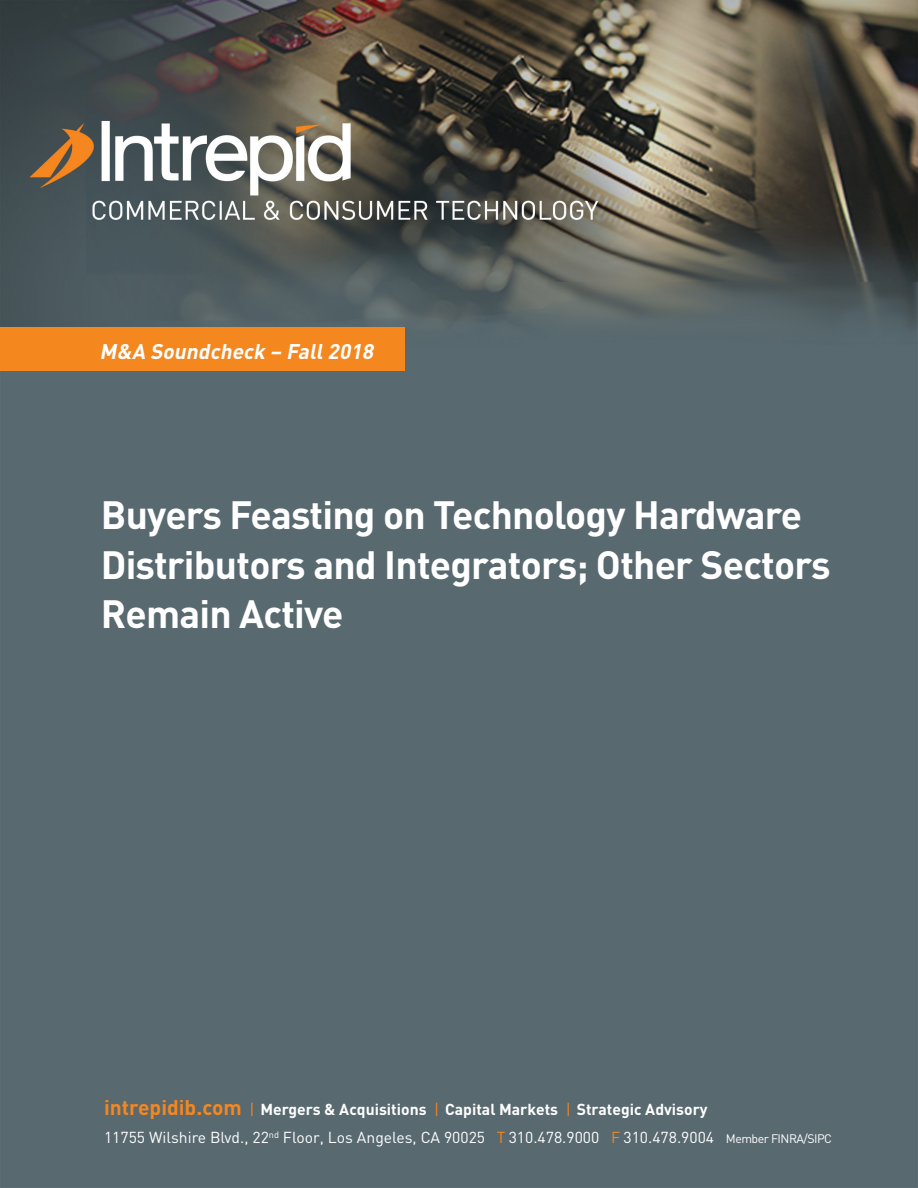
<style>
.page{position:relative;width:918px;height:1188px;background:#fff}
.page>*{position:absolute;margin:0;border:0;box-sizing:border-box;transform-origin:0 0}
.t1{font:700 39px/49.5px "DIN";letter-spacing:-.02em;color:#fff}
.t2{font:italic 700 21px "DIN";color:#fff}
.t3{font:15.75px "DIN";color:#fff}
.t4{font:700 15.75px "DIN";color:#fff}
.s1{font-size:21px;color:#f5871f}
.s2{font-weight:400;color:#f5871f}
.s3{color:#f5871f}
.s4{font-size:12.3px}
</style>
<div class="page">
<img style="left:0;top:0;width:918px;height:1188px">
<div style="left:0;top:328px;width:405px;height:43px;background:#f5871f"></div>
<p class="t2" style="left:100px;top:337px;width:280px">M&amp;A Soundcheck – Fall2018</p>
<p class="t1" style="left:101px;top:489px;width:731px">Buyers Feasting on Technology Hardware<br>Distributors and Integrators; Other Sectors<br>Remain Active</p>
<p class="t4" style="left:104px;top:1099px;width:605px"><span class="s1">intrepidib.com</span> <span class="s2">|</span> Mergers &amp; Acquisitions <span class="s2">|</span> Capital Markets <span class="s2">|</span> Strategic Advisory</p>
<p class="t3" style="left:104px;top:1128px;width:730px">11755 Wilshire Blvd., 22<sup>nd</sup> Floor, Los Angeles, CA 90025 <span class="s3">T</span> 310.478.9000 <span class="s3">F</span> 310.478.9004 <span class="s4">Member FINRA/SIPC</span></p>
</div>
